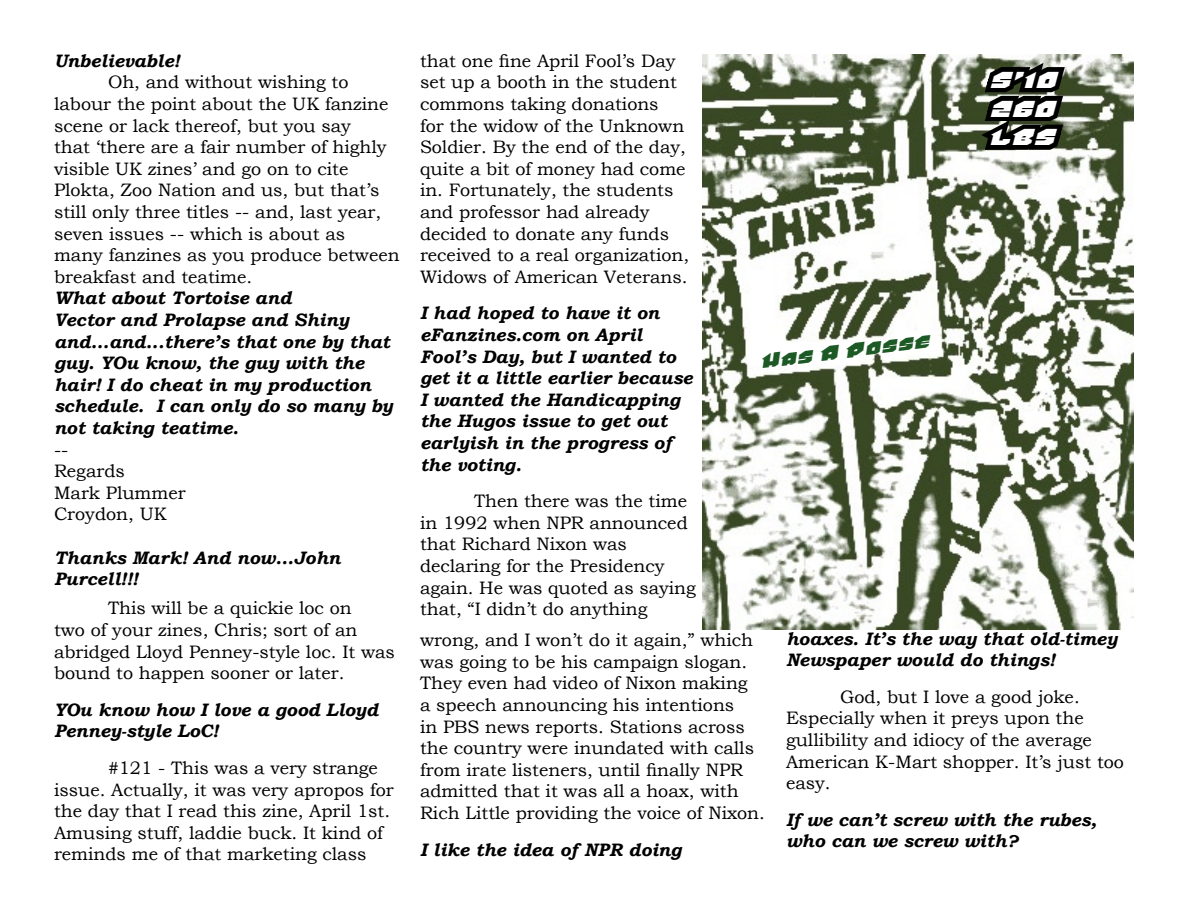
<style>
.page{position:relative;width:1188px;height:918px;background:#fff}
.page>*{position:absolute;margin:0;border:0;box-sizing:border-box;transform-origin:0 0}
.t1{font:24px/28.8px "Van Helsing";color:#fff;text-align:justify}
.t2{font:18px/21.6px "Bookman Old Style";color:#000}
.t3{font:italic 700 18px/21.6px "Bookman Old Style";color:#000}
.t4{font:18px "Van Helsing";color:#1c5924}
</style>
<div class="page">
<img style="left:702px;top:54px;width:432px;height:576px">
<svg style="left:971px;top:54px;width:114px;height:100px;background:#4a4f44"></svg>
<p class="t3" style="left:54px;top:50px;width:127px">Unbelievable!</p>
<p class="t2" style="left:54px;top:72px;width:347px;text-indent:54px">Oh, and without wishing to labour the point about the UK fanzine scene or lack thereof, but you say<br>that ‘there are a fair number of highly visible UK zines’ and go on to cite Plokta, Zoo Nation and us, but that’s still only three titles -- and, last year, seven issues -- which is about as<br>many fanzines as you produce between breakfast and teatime.</p>
<p class="t3" style="left:54px;top:287px;width:340px">What about Tortoise and<br>Vector and Prolapse and Shiny and...and...there’s that one by that guy. YOu know, the guy with the hair! I do cheat in my production schedule. I can only do so many by not taking teatime.</p>
<p class="t2" style="left:54px;top:439px;width:133px">--<br>Regards<br>Mark Plummer<br>Croydon, UK</p>
<p class="t3" style="left:54px;top:547px;width:288px">Thanks Mark! And now...John<br>Purcell!!!</p>
<p class="t2" style="left:54px;top:598px;width:342px;text-indent:54px">This will be a quickie loc on<br>two of your zines, Chris; sort of an abridged Lloyd Penney-style loc. It was bound to happen sooner or later.</p>
<p class="t3" style="left:54px;top:699px;width:326px">YOu know how I love a good Lloyd<br>Penney-style LoC!</p>
<p class="t2" style="left:54px;top:757px;width:341px;text-indent:54px">#121 - This was a very strange issue. Actually, it was very apropos for the day that I read this zine, April 1st.<br>Amusing stuff, laddie buck. It kind of reminds me of that marketing class</p>
<p class="t2" style="left:420px;top:50px;width:271px">that one fine April Fool’s Day set up a booth in the student commons taking donations<br>for the widow of the Unknown<br>Soldier. By the end of the day, quite a bit of money had come in. Fortunately, the students and professor had already decided to donate any funds received to a real organization,<br>Widows of American Veterans.</p>
<p class="t3" style="left:420px;top:302px;width:274px">I had hoped to have it on eFanzines.com on April<br>Fool’s Day, but I wanted to get it a little earlier because<br>I wanted the Handicapping the Hugos issue to get out earlyish in the progress of the voting.</p>
<p class="t2" style="left:420px;top:490px;width:277px;text-indent:54px">Then there was the time in 1992 when NPR announced that Richard Nixon was declaring for the Presidency again. He was quoted as saying that, “I didn’t do anything</p>
<p class="t2" style="left:420px;top:629px;width:346px">wrong, and I won’t do it again,” which was going to be his campaign slogan.<br>They even had video of Nixon making<br>a speech announcing his intentions<br>in PBS news reports. Stations across the country were inundated with calls from irate listeners, until finally NPR admitted that it was all a hoax, with Rich Little providing the voice of Nixon.</p>
<p class="t3" style="left:420px;top:838px;width:263px">I like the idea of NPR doing</p>
<h1 class="t1" style="left:991px;top:66px;width:69px">5’10<br>260 lbs</h1>
<p class="t4" style="left:761px;top:353px;width:172px;rotate:-7deg">Has A Posse</p>
<p class="t3" style="left:786px;top:628px;width:333px">hoaxes. It’s the way that old-timey<br>Newspaper would do things!</p>
<p class="t2" style="left:786px;top:686px;width:340px;text-indent:54px">God, but I love a good joke.<br>Especially when it preys upon the gullibility and idiocy of the average<br>American K-Mart shopper. It’s just too easy.</p>
<p class="t3" style="left:786px;top:809px;width:312px">If we can’t screw with the rubes, who can we screw with?</p>
</div>
